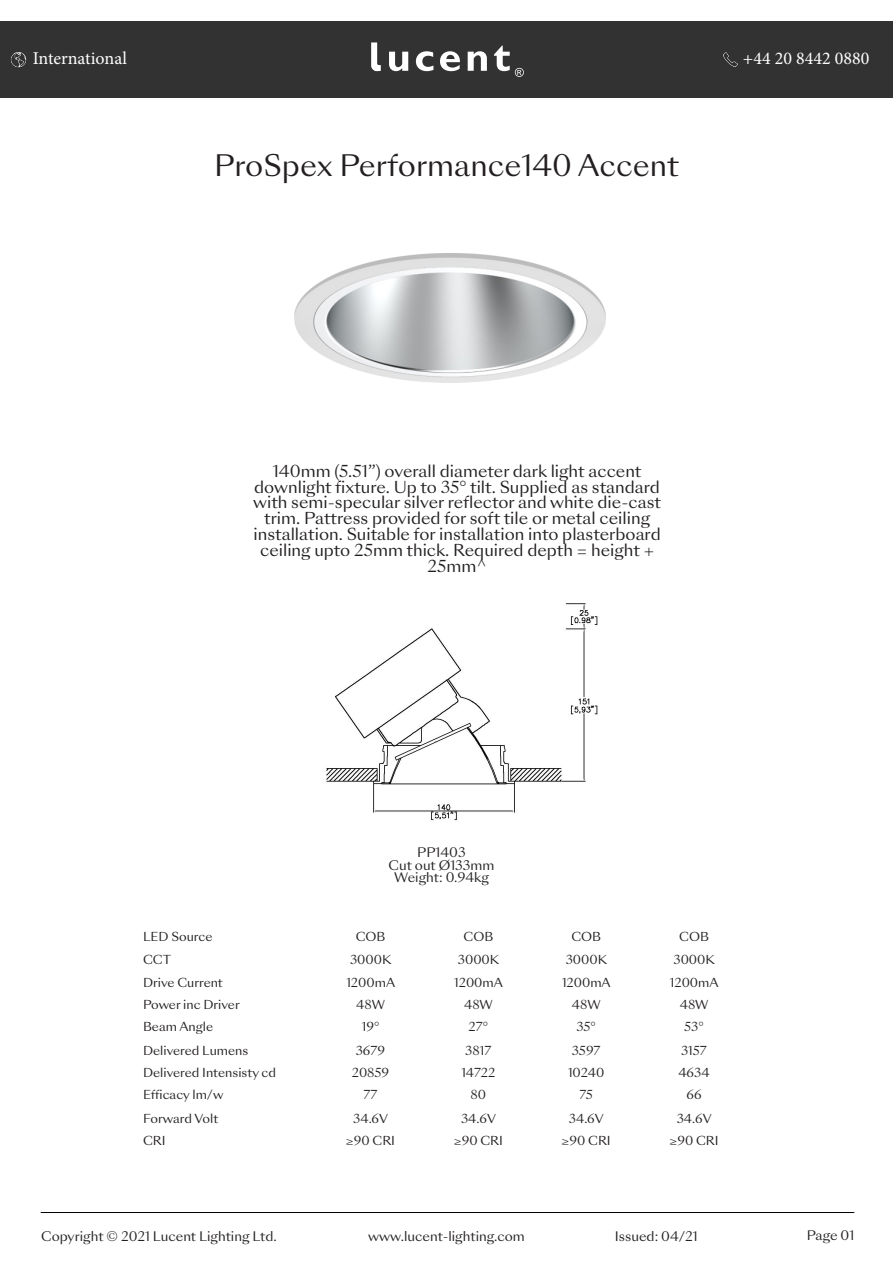
<style>
.page{position:relative;width:893px;height:1263px;background:#fff}
.page>*{position:absolute;margin:0;border:0;box-sizing:border-box;transform-origin:0 0}
.t1{font:28.65px "Sang Bleu Sunrise";color:#231f20}
.t2{font:18px "Minion Pro";color:#fff}
.bullet_points{font:15.9px/15.9px "Sang Bleu Sunrise";color:#231f20;text-align:center}
.bullet_point{font:12.75px "Sang Bleu Sunrise";color:#231f20}
.t3{font:12px "Sang Bleu Sunrise";color:#231f20}
</style>
<div class="page">
<div style="left:0;top:21px;width:893px;height:77px;background:#333233"></div>
<img style="left:326px;top:603px;width:272px;height:218px">
<hr style="left:41px;top:1212px;width:813px;height:1px;background:#000">
<svg style="left:389px;top:52px;width:19px;height:19px"></svg>
<svg style="left:416px;top:51px;width:17px;height:20px"></svg>
<svg style="left:440px;top:51px;width:20px;height:20px"></svg>
<svg style="left:468px;top:51px;width:19px;height:20px"></svg>
<svg style="left:371px;top:42px;width:10px;height:29px"></svg>
<svg style="left:494px;top:46px;width:30px;height:31px"></svg>
<img style="left:294px;top:254px;width:311px;height:129px">
<img style="left:11px;top:52px;width:15px;height:15px">
<img style="left:723px;top:52px;width:15px;height:15px">
<p class="t2" style="left:33px;top:47px;width:96px">International</p>
<p class="t2" style="left:743px;top:47px;width:128px">+44 20 8442 0880</p>
<p class="t1" style="left:214px;top:146px;width:466px">ProSpex Performance140 Accent</p>
<p class="bullet_points" style="left:273px;top:463px;width:370px">140mm (5.51”) overall diameter dark light accent</p>
<p class="bullet_points" style="left:253px;top:479px;width:409px">downlight fixture. Up to 35° tilt. Supplied as standard with semi-specular silver reflector and white die-cast trim. Pattress provided for soft tile or metal ceiling</p>
<p class="bullet_points" style="left:253px;top:527px;width:409px">installation. Suitable for installation into plasterboard ceiling upto 25mm thick. Required depth = height +<br>25mm^</p>
<p class="bullet_point" style="left:417px;top:843px;width:50px">PP1403</p>
<p class="bullet_point" style="left:389px;top:856px;width:107px">Cut out Ø133mm</p>
<p class="bullet_point" style="left:394px;top:869px;width:96px">Weight: 0.94kg</p>
<p class="t3" style="left:143px;top:928px;width:71px">LED Source</p>
<p class="t3" style="left:356px;top:928px;width:31px">COB</p>
<p class="t3" style="left:463px;top:928px;width:31px">COB</p>
<p class="t3" style="left:571px;top:928px;width:31px">COB</p>
<p class="t3" style="left:679px;top:928px;width:31px">COB</p>
<p class="t3" style="left:143px;top:951px;width:30px">CCT</p>
<p class="t3" style="left:350px;top:951px;width:43px">3000K</p>
<p class="t3" style="left:458px;top:951px;width:43px">3000K</p>
<p class="t3" style="left:566px;top:951px;width:43px">3000K</p>
<p class="t3" style="left:673px;top:951px;width:43px">3000K</p>
<p class="t3" style="left:143px;top:974px;width:81px">Drive Current</p>
<p class="t3" style="left:346px;top:974px;width:50px">1200mA</p>
<p class="t3" style="left:454px;top:974px;width:50px">1200mA</p>
<p class="t3" style="left:562px;top:974px;width:50px">1200mA</p>
<p class="t3" style="left:670px;top:974px;width:50px">1200mA</p>
<p class="t3" style="left:143px;top:996px;width:98px">Power inc Driver</p>
<p class="t3" style="left:356px;top:996px;width:30px">48W</p>
<p class="t3" style="left:464px;top:996px;width:30px">48W</p>
<p class="t3" style="left:572px;top:996px;width:30px">48W</p>
<p class="t3" style="left:680px;top:996px;width:30px">48W</p>
<p class="t3" style="left:143px;top:1018px;width:72px">Beam Angle</p>
<p class="t3" style="left:362px;top:1018px;width:19px">19°</p>
<p class="t3" style="left:469px;top:1018px;width:21px">27°</p>
<p class="t3" style="left:576px;top:1018px;width:21px">35°</p>
<p class="t3" style="left:684px;top:1018px;width:21px">53°</p>
<p class="t3" style="left:143px;top:1042px;width:107px">Delivered Lumens</p>
<p class="t3" style="left:356px;top:1042px;width:31px">3679</p>
<p class="t3" style="left:465px;top:1042px;width:28px">3817</p>
<p class="t3" style="left:572px;top:1042px;width:30px">3597</p>
<p class="t3" style="left:681px;top:1042px;width:27px">3157</p>
<p class="t3" style="left:143px;top:1064px;width:135px">Delivered Intensisty cd</p>
<p class="t3" style="left:352px;top:1064px;width:39px">20859</p>
<p class="t3" style="left:461px;top:1064px;width:35px">14722</p>
<p class="t3" style="left:568px;top:1064px;width:38px">10240</p>
<p class="t3" style="left:678px;top:1064px;width:33px">4634</p>
<p class="t3" style="left:143px;top:1086px;width:82px">Efficacy lm/w</p>
<p class="t3" style="left:364px;top:1086px;width:16px">77</p>
<p class="t3" style="left:471px;top:1086px;width:17px">80</p>
<p class="t3" style="left:579px;top:1086px;width:15px">75</p>
<p class="t3" style="left:686px;top:1086px;width:17px">66</p>
<p class="t3" style="left:143px;top:1110px;width:77px">Forward Volt</p>
<p class="t3" style="left:353px;top:1110px;width:36px">34.6V</p>
<p class="t3" style="left:461px;top:1110px;width:36px">34.6V</p>
<p class="t3" style="left:569px;top:1110px;width:36px">34.6V</p>
<p class="t3" style="left:677px;top:1110px;width:36px">34.6V</p>
<p class="t3" style="left:143px;top:1133px;width:24px">CRI</p>
<p class="t3" style="left:346px;top:1133px;width:51px">≥90 CRI</p>
<p class="t3" style="left:454px;top:1133px;width:51px">≥90 CRI</p>
<p class="t3" style="left:562px;top:1133px;width:51px">≥90 CRI</p>
<p class="t3" style="left:669px;top:1133px;width:51px">≥90 CRI</p>
<p class="bullet_point" style="left:41px;top:1227px;width:237px">Copyright © 2021 Lucent Lighting Ltd.</p>
<p class="bullet_point" style="left:368px;top:1227px;width:158px">www.lucent-lighting.com</p>
<p class="bullet_point" style="left:615px;top:1227px;width:84px">Issued: 04/21</p>
<p class="bullet_point" style="left:807px;top:1227px;width:49px">Page 01</p>
</div>
